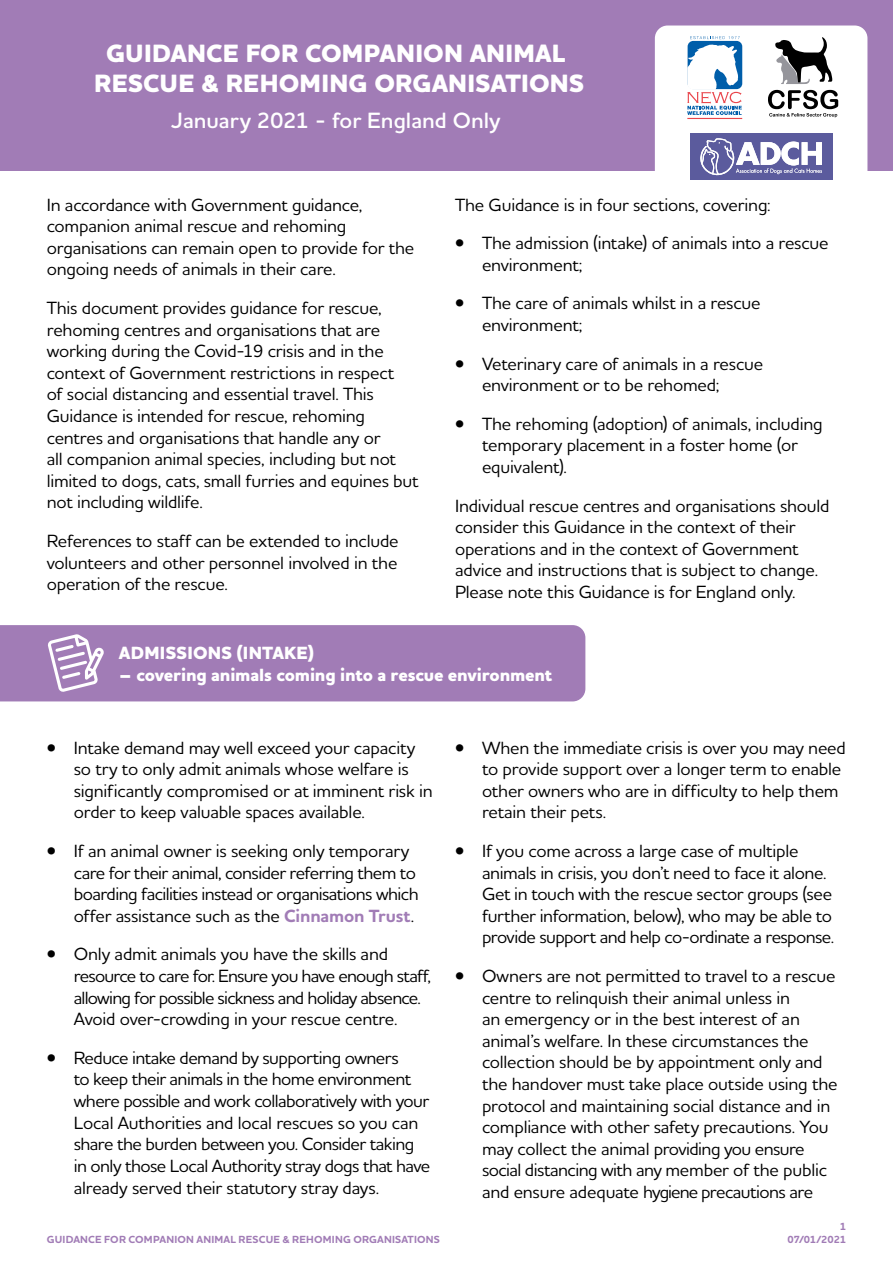
<style>
.page{position:relative;width:893px;height:1263px;background:#fff}
.page>*{position:absolute;margin:0;border:0;box-sizing:border-box;transform-origin:0 0}
.MAIN_HEADING{font:800 25.5px/30.6px "Houschka Alt Pro";letter-spacing:.005em;color:#fff;text-align:center}
.MAIN_HEADING-2{font:600 22.5px "Houschka Alt Pro";color:#fff}
.BODY_TEXT{font:500 18px/21.6px "Houschka Alt Pro";letter-spacing:-.015em;color:#000}
.BODY_TEXT-2{font:500 18px/21.6px "Houschka Alt Pro";letter-spacing:-.04em;color:#000}
.SECONDHEADING{font:800 18px "Houschka Alt Pro";letter-spacing:-.01em;color:#fff}
.SECONDHEADING-2{font:800 18px "Houschka Alt Pro";letter-spacing:.01em;color:#fff}
.t1{font:700 10.5px "Houschka Alt Pro";letter-spacing:.015em;color:#a17cb6}
.s1{font-weight:700;color:#a17cb6}
</style>
<div class="page">
<div style="left:0;top:0;width:893px;height:170px;background:#a17cb6"></div>
<div style="left:655px;top:26px;width:212px;height:174px;background:#fff;border-radius:13px"></div>
<div style="left:0;top:625px;width:585px;height:76px;background:#a17cb6"></div>
<svg style="left:775px;top:37px;width:57px;height:47px"></svg>
<svg style="left:768px;top:90px;width:70px;height:27px"></svg>
<hr style="left:687px;top:118px;width:55px;height:1px;background:#e9454b">
<svg style="left:687px;top:36px;width:55px;height:79px"></svg>
<div style="left:690px;top:133px;width:142px;height:47px;background:#5b5b9d"></div>
<svg style="left:700px;top:138px;width:122px;height:37px"></svg>
<h1 class="MAIN_HEADING" style="left:94px;top:39px;width:492px">GUIDANCE FOR COMPANION ANIMAL<br>RESCUE &amp; REHOMING ORGANISATIONS</h1>
<h1 class="MAIN_HEADING-2" style="left:171px;top:106px;width:331px">January 2021 - for England Only</h1>
<p class="BODY_TEXT" style="left:47px;top:193px;width:369px">In accordance with Government guidance, companion animal rescue and rehoming organisations can remain open to provide for the ongoing needs of animals in their care.</p>
<p class="BODY_TEXT" style="left:47px;top:297px;width:373px">This document provides guidance for rescue, rehoming centres and organisations that are working during the Covid-19 crisis and in the context of Government restrictions in respect<br>of social distancing and essential travel. This Guidance is intended for rescue, rehoming centres and organisations that handle any or<br>all companion animal species, including but not limited to dogs, cats, small furries and equines but not including wildlife.</p>
<p class="BODY_TEXT" style="left:47px;top:530px;width:353px;text-align:justify">References to staff can be extended to include volunteers and other personnel involved in the operation of the rescue.</p>
<p class="BODY_TEXT" style="left:455px;top:193px;width:317px">The Guidance is in four sections, covering:</p>
<p class="BODY_TEXT" style="left:482px;top:232px;width:348px;text-indent:-27px">• The admission (intake) of animals into a rescue environment;</p>
<p class="BODY_TEXT" style="left:482px;top:292px;width:280px;text-indent:-27px">• The care of animals whilst in a rescue environment;</p>
<p class="BODY_TEXT" style="left:482px;top:352px;width:283px;text-indent:-27px">• Veterinary care of animals in a rescue environment or to be rehomed;</p>
<p class="BODY_TEXT" style="left:482px;top:412px;width:342px;text-indent:-27px">• The rehoming (adoption) of animals, including temporary placement in a foster home (or equivalent).</p>
<p class="BODY_TEXT" style="left:455px;top:494px;width:376px">Individual rescue centres and organisations should consider this Guidance in the context of their operations and in the context of Government advice and instructions that is subject to change.<br>Please note this Guidance is for England only.</p>
<h2 class="SECONDHEADING-2" style="left:119px;top:641px;width:197px">ADMISSIONS (INTAKE)</h2>
<h2 class="SECONDHEADING" style="left:119px;top:663px;width:435px">– covering animals coming into a rescue environment</h2>
<p class="BODY_TEXT" style="left:74px;top:736px;width:360px;text-indent:-27px">• Intake demand may well exceed your capacity so try to only admit animals whose welfare is significantly compromised or at imminent risk in order to keep valuable spaces available.</p>
<p class="BODY_TEXT" style="left:74px;top:840px;width:346px;text-indent:-27px">• If an animal owner is seeking only temporary care for their animal, consider referring them to boarding facilities instead or organisations which offer assistance such as the <span class="s1">Cinnamon Trust</span>.</p>
<p class="BODY_TEXT-2" style="left:74px;top:943px;width:359px;text-indent:-27px">• Only admit animals you have the skills and resource to care for. Ensure you have enough staff, allowing for possible sickness and holiday absence.<br>Avoid over-crowding in your rescue centre.</p>
<p class="BODY_TEXT" style="left:74px;top:1046px;width:358px;text-indent:-27px">• Reduce intake demand by supporting owners<br>to keep their animals in the home environment where possible and work collaboratively with your Local Authorities and local rescues so you can share the burden between you. Consider taking in only those Local Authority stray dogs that have already served their statutory stray days.</p>
<p class="BODY_TEXT" style="left:482px;top:736px;width:365px;text-indent:-27px">• When the immediate crisis is over you may need to provide support over a longer term to enable other owners who are in difficulty to help them retain their pets.</p>
<p class="BODY_TEXT" style="left:482px;top:840px;width:354px;text-indent:-27px">• If you come across a large case of multiple animals in crisis, you don’t need to face it alone.<br>Get in touch with the rescue sector groups (see further information, below), who may be able to provide support and help co-ordinate a response.</p>
<p class="BODY_TEXT" style="left:482px;top:965px;width:357px;text-indent:-27px">• Owners are not permitted to travel to a rescue centre to relinquish their animal unless in<br>an emergency or in the best interest of an animal’s welfare. In these circumstances the collection should be by appointment only and the handover must take place outside using the protocol and maintaining social distance and in compliance with other safety precautions. You may collect the animal providing you ensure social distancing with any member of the public and ensure adequate hygiene precautions are</p>
<p class="t1" style="left:840px;top:1219px;width:8px">1</p>
<p class="t1" style="left:47px;top:1233px;width:395px">GUIDANCE FOR COMPANION ANIMAL RESCUE &amp; REHOMING ORGANISATIONS</p>
<p class="t1" style="left:787px;top:1233px;width:60px">07/01/2021</p>
</div>
